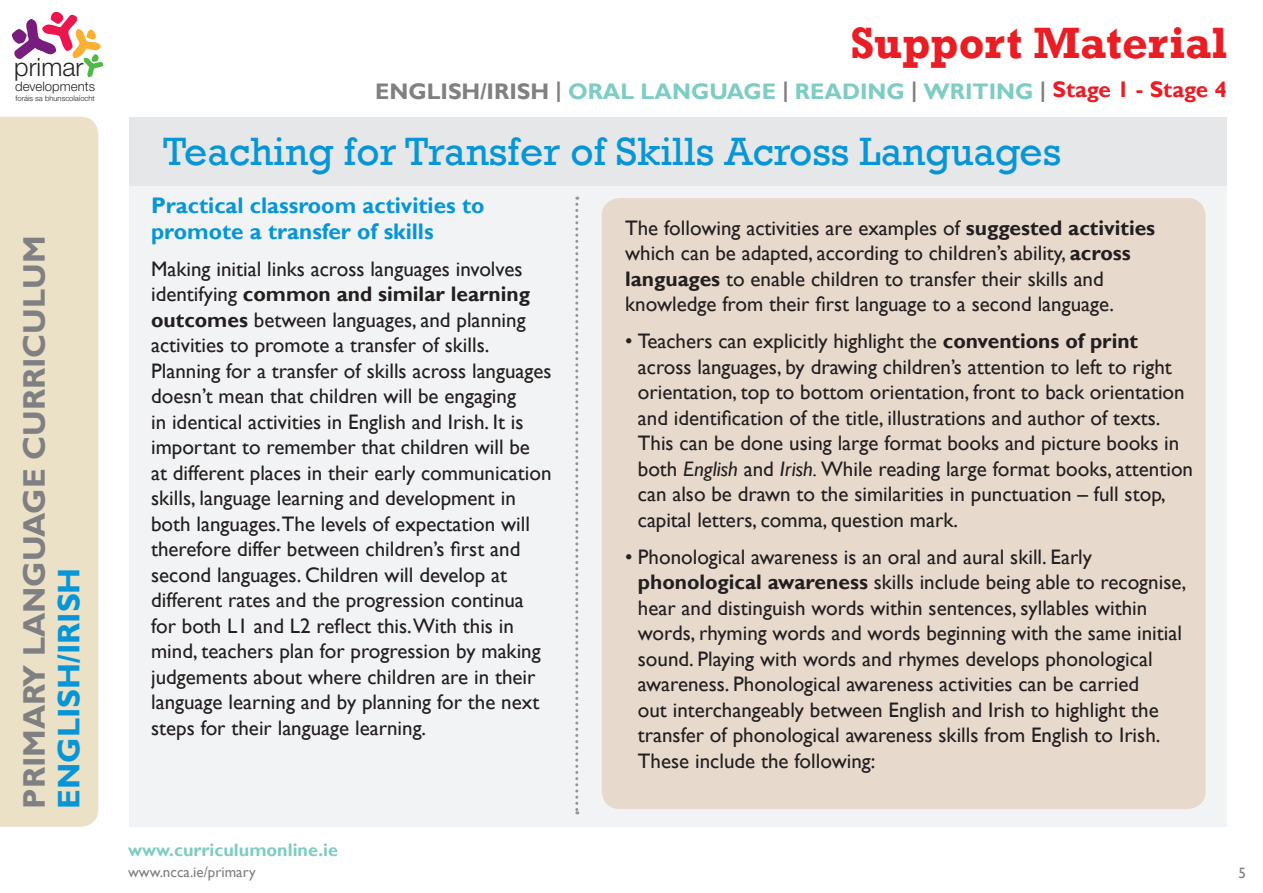
<style>
.page{position:relative;width:1263px;height:893px;background:#fff}
.page>*{position:absolute;margin:0;border:0;box-sizing:border-box;transform-origin:0 0}
.t1{font:700 45px "Rockwell";color:#ea1d25}
.t2{font:40.5px "Rockwell";color:#0696d7}
.t3{font:700 31.2px/34.5px "Gill Sans";color:#808083}
.t4{font:300 25.2px "Helvetica Neue";color:#262324}
.t5{font:700 22.5px "Gill Sans";color:#7eccc3}
.Subheading_1{font:700 22.5px/25.5px "Gill Sans";color:#0696d7}
.t6{font:21px/25.5px "Gill Sans";color:#231f20}
.t7{font:700 18px "Gill Sans";color:#7eccc3}
.t8{font:15px "Gill Sans";color:#808083}
.t9{font:15px "Gill Sans";color:#808285}
.t10{font:300 13.2px "Helvetica Neue";color:#262324}
.t11{font:300 7.65px "Helvetica Neue";color:#262324}
.s1{color:#0696d7}
.s2{color:#808083}
.s3{color:#ea1d25}
.s4{font-weight:700}
.s5{font-style:italic}
</style>
<div class="page">
<div style="left:130px;top:117px;width:1097px;height:710px;background:#f2f3f4"></div>
<div style="left:130px;top:117px;width:1097px;height:68px;background:#e6e7e9"></div>
<div style="left:0;top:117px;width:98px;height:710px;background:#eae1c6"></div>
<svg style="left:12px;top:12px;width:92px;height:65px"></svg>
<svg style="left:575px;top:197px;width:3px;height:617px"></svg>
<div style="left:602px;top:198px;width:603px;height:611px;background:#e7dacc;border-radius:18px"></div>
<p class="t4" style="left:14px;top:52px;width:71px">primar</p>
<p class="t10" style="left:15px;top:79px;width:81px">developments</p>
<p class="t11" style="left:15px;top:93px;width:81px">foráis sa bhunscolaíocht</p>
<p class="t3" style="left:18px;top:809px;width:575px;rotate:-90deg">PRIMARY LANGUAGE CURRICULUM<br><span class="s1">ENGLISH/IRISH</span></p>
<p class="t1" style="left:850px;top:16px;width:378px">Support Material</p>
<p class="t5" style="left:375px;top:78px;width:853px"><span class="s2">ENGLISH/IRISH |</span> ORAL LANGUAGE <span class="s2">|</span> READING <span class="s2">|</span> WRITING <span class="s2">|</span> <span class="s3">Stage 1 - Stage 4</span></p>
<p class="t2" style="left:163px;top:128px;width:900px">Teaching for Transfer of Skills Across Languages</p>
<p class="Subheading_1" style="left:151px;top:194px;width:335px">Practical classroom activities to promote a transfer of skills</p>
<p class="t6" style="left:151px;top:256px;width:402px">Making initial links across languages involves identifying <span class="s4">common and similar learning outcomes</span> between languages, and planning activities to promote a transfer of skills.<br>Planning for a transfer of skills across languages doesn’t mean that children will be engaging<br>in identical activities in English and Irish. It is important to remember that children will be<br>at different places in their early communication skills, language learning and development in both languages.The levels of expectation will therefore differ between children’s first and second languages. Children will develop at different rates and the progression continua for both L1 and L2 reflect this.With this in mind, teachers plan for progression by making judgements about where children are in their language learning and by planning for the next steps for their language learning.</p>
<p class="t6" style="left:625px;top:215px;width:532px">The following activities are examples of <span class="s4">suggested activities </span>which can be adapted, according to children’s ability, <span class="s4">across languages</span> to enable children to transfer their skills and knowledge from their first language to a second language.</p>
<p class="t6" style="left:638px;top:329px;width:557px;text-indent:-13px">• Teachers can explicitly highlight the <span class="s4">conventions of print </span>across languages, by drawing children’s attention to left to right orientation, top to bottom orientation, front to back orientation and identification of the title, illustrations and author of texts.<br>This can be done using large format books and picture books in both <span class="s5">English</span> and <span class="s5">Irish.</span> While reading large format books, attention can also be drawn to the similarities in punctuation – full stop, capital letters, comma, question mark.</p>
<p class="t6" style="left:638px;top:544px;width:550px;text-indent:-13px">• Phonological awareness is an oral and aural skill. Early <span class="s4">phonological awareness</span> skills include being able to recognise, hear and distinguish words within sentences, syllables within words, rhyming words and words beginning with the same initial sound. Playing with words and rhymes develops phonological awareness. Phonological awareness activities can be carried<br>out interchangeably between English and Irish to highlight the transfer of phonological awareness skills from English to Irish.<br>These include the following:</p>
<p class="t7" style="left:128px;top:839px;width:211px">www.curriculumonline.ie</p>
<p class="t8" style="left:128px;top:863px;width:129px">www.ncca.ie/primary</p>
<p class="t9" style="left:1238px;top:864px;width:9px">5</p>
</div>
